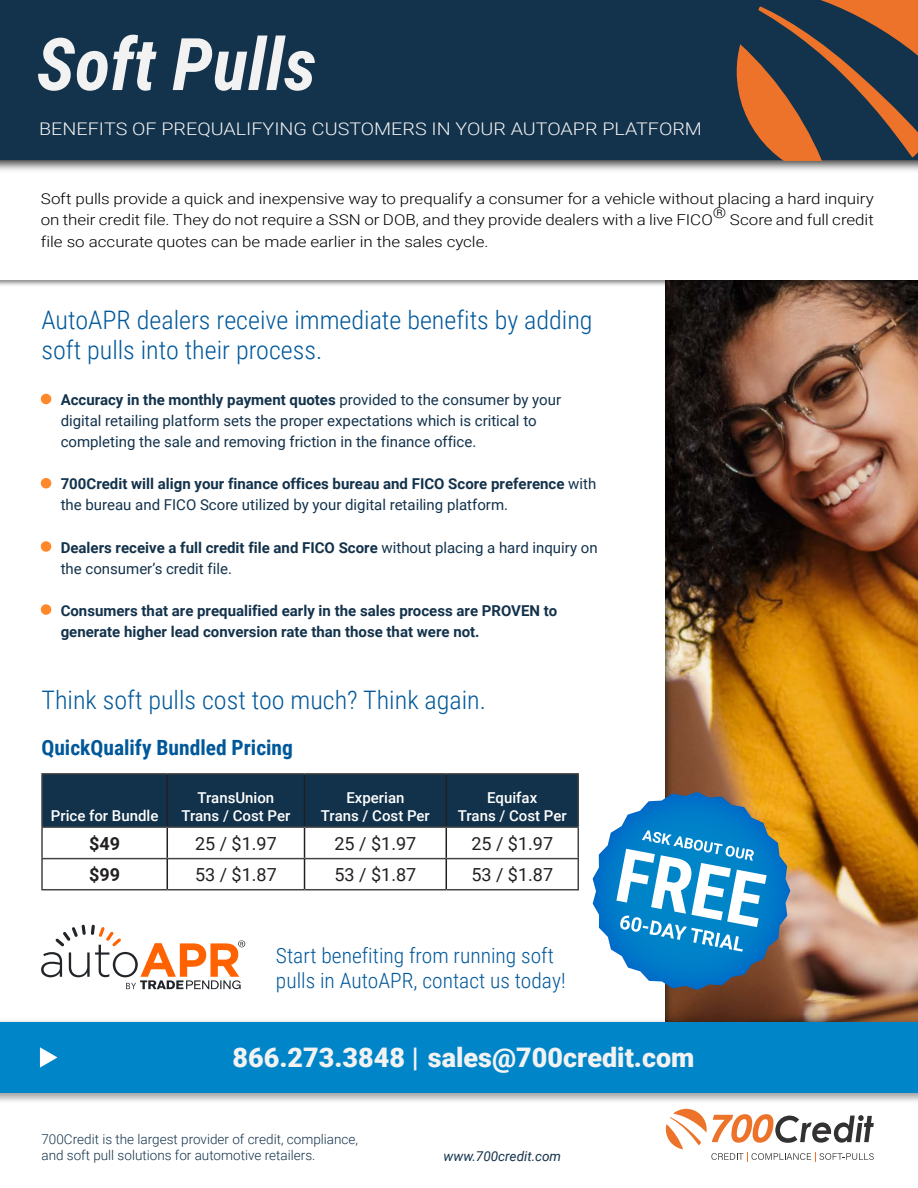
<style>
.page{position:relative;width:918px;height:1188px;background:#fff}
.page>*{position:absolute;margin:0;border:0;box-sizing:border-box;transform-origin:0 0}
.t1{font:italic 700 72.75px "Roboto Condensed";color:#f2f2f2}
.t2{font:900 27px "Roboto";color:#f2f2f2}
.t3{font:300 25.5px/30.6px "Roboto Condensed";color:#00589a}
.t4{font:300 21px/25.2px "Roboto Condensed";color:#00589a}
.t5{font:700 21px "Roboto Condensed";color:#00589a}
.t6{font:18px "Roboto";color:#231f20}
.t7{font:700 18px "Roboto";color:#231f20}
.t8{font:300 17.4px "Roboto";color:#f2f2f2;scale:1.13 1}
.t9{font:15px/21px "Roboto";color:#13324b}
.t10{font:300 15px/21.6px "Roboto";letter-spacing:-.005em;color:#000;scale:1.13 1}
.t11{font:700 15px/21px "Roboto";color:#13324b}
.t12{font:500 15px/18px "Roboto";color:#fff;text-align:center}
.t13{font:300 13.5px/16.2px "Roboto";color:#13324b}
.t14{font:italic 13.5px "Roboto";color:#13324b}
.s1{font-weight:700}
.s2{font-weight:400}
</style>
<div class="page">
<img style="left:678px;top:288px;width:240px;height:727px">
<svg style="left:666px;top:1109px;width:208px;height:52px"></svg>
<img style="left:0;top:280px;width:918px;height:8px">
<img style="left:0;top:1015px;width:918px;height:86px">
<div style="left:0;top:1022px;width:918px;height:71px;background:#0085c8"></div>
<div style="left:41px;top:394px;width:10px;height:10px;background:#ff882a;border-radius:50%"></div>
<div style="left:41px;top:478px;width:10px;height:10px;background:#ff882a;border-radius:50%"></div>
<div style="left:41px;top:541px;width:10px;height:11px;background:#ff882a;border-radius:50%"></div>
<div style="left:41px;top:604px;width:10px;height:11px;background:#ff882a;border-radius:50%"></div>
<img style="left:0;top:160px;width:918px;height:11px">
<div style="left:0;top:0;width:918px;height:160px;background:#13324b"></div>
<svg style="left:40px;top:1047px;width:18px;height:21px"></svg>
<svg style="left:737px;top:0;width:181px;height:160px"></svg>
<div style="left:43px;top:775px;width:535px;height:51px;background:#12324b"></div>
<hr style="left:167px;top:775px;width:1px;height:51px;background:#231f20">
<hr style="left:304px;top:775px;width:1px;height:51px;background:#231f20">
<hr style="left:446px;top:775px;width:1px;height:51px;background:#231f20">
<hr style="left:167px;top:828px;width:1px;height:30px;background:#231f20">
<hr style="left:304px;top:828px;width:1px;height:30px;background:#231f20">
<hr style="left:446px;top:828px;width:1px;height:30px;background:#231f20">
<hr style="left:41px;top:773px;width:126px;height:2px;background:#434444">
<hr style="left:41px;top:775px;width:2px;height:51px;background:#434444">
<hr style="left:167px;top:773px;width:138px;height:2px;background:#434444">
<hr style="left:305px;top:773px;width:141px;height:2px;background:#434444">
<hr style="left:446px;top:773px;width:133px;height:2px;background:#434444">
<hr style="left:578px;top:775px;width:1px;height:51px;background:#434444">
<hr style="left:41px;top:826px;width:126px;height:2px;background:#434444">
<hr style="left:41px;top:828px;width:2px;height:30px;background:#434444">
<hr style="left:167px;top:826px;width:138px;height:2px;background:#434444">
<hr style="left:305px;top:826px;width:141px;height:2px;background:#434444">
<hr style="left:446px;top:826px;width:133px;height:2px;background:#434444">
<hr style="left:578px;top:828px;width:1px;height:30px;background:#434444">
<hr style="left:41px;top:858px;width:126px;height:1px;background:#434444">
<hr style="left:167px;top:858px;width:138px;height:1px;background:#434444">
<hr style="left:305px;top:858px;width:141px;height:1px;background:#434444">
<hr style="left:446px;top:858px;width:133px;height:1px;background:#434444">
<hr style="left:167px;top:859px;width:1px;height:30px;background:#231f20">
<hr style="left:304px;top:859px;width:1px;height:30px;background:#231f20">
<hr style="left:446px;top:859px;width:1px;height:30px;background:#231f20">
<hr style="left:41px;top:859px;width:2px;height:30px;background:#434444">
<hr style="left:578px;top:859px;width:1px;height:30px;background:#434444">
<hr style="left:41px;top:889px;width:126px;height:1px;background:#434444">
<hr style="left:167px;top:889px;width:138px;height:1px;background:#434444">
<hr style="left:305px;top:889px;width:141px;height:1px;background:#434444">
<hr style="left:446px;top:889px;width:133px;height:1px;background:#434444">
<svg style="left:593px;top:792px;width:197px;height:198px"></svg>
<svg style="left:41px;top:925px;width:204px;height:64px"></svg>
<h1 class="t1" style="left:36px;top:13px;width:282px">Soft Pulls</h1>
<p class="t8" style="left:39px;top:116px;width:588px">BENEFITS OF PREQUALIFYING CUSTOMERS IN YOUR AUTOAPR PLATFORM</p>
<p class="t10" style="left:41px;top:187px;width:739px">Soft pulls provide a quick and inexpensive way to prequalify a consumer for a vehicle without placing a hard inquiry on their credit file. They do not require a SSN or DOB, and they provide dealers with a live FICO</p>
<p class="t10" style="left:713px;top:201px;width:14px">®</p>
<p class="t10" style="left:730px;top:209px;width:129px">Score and full credit</p>
<p class="t10" style="left:41px;top:230px;width:398px">file so accurate quotes can be made earlier in the sales cycle.</p>
<h3 class="t3" style="left:41px;top:303px;width:553px">AutoAPR dealers receive immediate benefits by adding soft pulls into their process.</h3>
<p class="t9" style="left:61px;top:389px;width:502px"><span class="s1">Accuracy in the monthly payment quotes</span> provided to the consumer by your digital retailing platform sets the proper expectations which is critical to completing the sale and removing friction in the finance office.</p>
<p class="t11" style="left:61px;top:473px;width:537px">700Credit will align your finance offices bureau and FICO Score preference <span class="s2">with the bureau and FICO Score utilized by your digital retailing platform.</span></p>
<p class="t9" style="left:61px;top:536px;width:539px"><span class="s1">Dealers receive a full credit file and FICO Score</span> without placing a hard inquiry on the consumer’s credit file.</p>
<p class="t11" style="left:61px;top:599px;width:498px">Consumers that are prequalified early in the sales process are PROVEN to generate higher lead conversion rate than those that were not.</p>
<h3 class="t3" style="left:41px;top:684px;width:446px">Think soft pulls cost too much? Think again.</h3>
<h3 class="t5" style="left:41px;top:733px;width:253px">QuickQualify Bundled Pricing</h3>
<p class="t12" style="left:51px;top:806px;width:109px">Price for Bundle</p>
<p class="t12" style="left:181px;top:788px;width:110px">TransUnion<br>Trans / Cost Per</p>
<p class="t12" style="left:321px;top:788px;width:110px">Experian<br>Trans / Cost Per</p>
<p class="t12" style="left:458px;top:788px;width:110px">Equifax<br>Trans / Cost Per</p>
<p class="t7" style="left:89px;top:831px;width:32px">$49</p>
<p class="t6" style="left:195px;top:831px;width:83px">25 / $1.97</p>
<p class="t6" style="left:335px;top:831px;width:83px">25 / $1.97</p>
<p class="t6" style="left:471px;top:831px;width:83px">25 / $1.97</p>
<p class="t7" style="left:89px;top:862px;width:32px">$99</p>
<p class="t6" style="left:195px;top:862px;width:83px">53 / $1.87</p>
<p class="t6" style="left:335px;top:862px;width:83px">53 / $1.87</p>
<p class="t6" style="left:471px;top:862px;width:83px">53 / $1.87</p>
<h3 class="t4" style="left:276px;top:942px;width:291px">Start benefiting from running soft pulls in AutoAPR, contact us today!</h3>
<h2 class="t2" style="left:232px;top:1038px;width:464px">866.273.3848 | sales@700credit.com</h2>
<p class="t13" style="left:41px;top:1130px;width:318px">700Credit is the largest provider of credit, compliance, and soft pull solutions for automotive retailers.</p>
<p class="t14" style="left:444px;top:1147px;width:119px">www.700credit.com</p>
</div>
